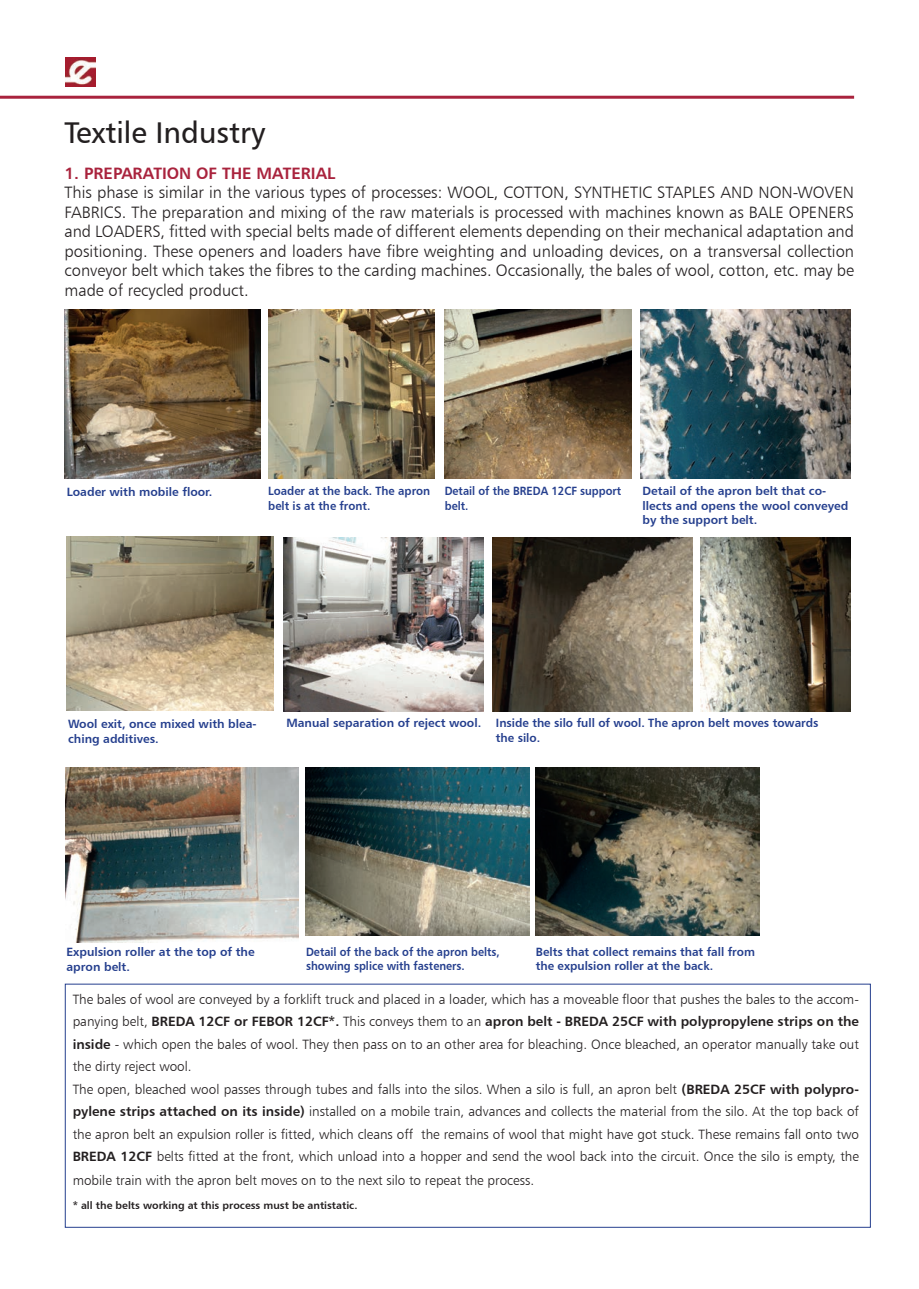
<style>
.page{position:relative;width:919px;height:1289px;background:#fff}
.page>*{position:absolute;margin:0;border:0;box-sizing:border-box;transform-origin:0 0}
.t1{font:30px "Humanist 777 BT Roman B";color:#231f20}
.t2{font:16.5px/19.5px "Humanist 777 BT Light B";color:#231f20;text-align:justify}
.t3{font:16.5px "Humanist 777 BT Bold B";color:#a9233d}
.t4{font:13.5px/22.5px "Humanist 777 BT Light B";color:#231f20}
.t5{font:13.5px "Humanist 777 BT Bold B";color:#231f20}
.t6{font:12px/14.4px "Humanist 777 BT Bold B";color:#253f8e}
.t7{font:12px/14.4px "Humanist 777 BT Bold B";color:#253f8e;scale:.91 1}
.t8{font:12px/14.4px "Humanist 777 BT Bold B";color:#253f8e;scale:.94 1}
.t9{font:10.5px "Humanist 777 BT Bold B";color:#231f20}
.s1{font-family:"Humanist 777 BT Light B"}
.s2{font-family:"Humanist 777 BT Bold B"}
</style>
<div class="page">
<img style="left:66px;top:57px;width:30px;height:29px">
<hr style="left:0;top:96px;width:854px;height:3px;background:#a9233d">
<img style="left:64px;top:309px;width:196px;height:169px">
<img style="left:269px;top:309px;width:166px;height:169px">
<img style="left:444px;top:309px;width:187px;height:170px">
<img style="left:640px;top:309px;width:210px;height:169px">
<img style="left:283px;top:537px;width:201px;height:174px">
<img style="left:492px;top:537px;width:200px;height:174px">
<img style="left:700px;top:537px;width:150px;height:174px">
<img style="left:66px;top:767px;width:232px;height:175px">
<img style="left:305px;top:767px;width:224px;height:168px">
<img style="left:535px;top:767px;width:224px;height:168px">
<img style="left:67px;top:536px;width:206px;height:174px">
<h1 class="t1" style="left:64px;top:114px;width:202px">Textile Industry</h1>
<p class="t3" style="left:64px;top:163px;width:272px">1. PREPARATION OF THE MATERIAL</p>
<p class="t2" style="left:64px;top:182px;width:791px">This phase is similar in the various types of processes: WOOL, COTTON, SYNTHETIC STAPLES AND NON-WOVEN FABRICS. The preparation and mixing of the raw materials is processed with machines known as BALE OPENERS and LOADERS, fitted with special belts made of different elements depending on their mechanical adaptation and positioning. These openers and loaders have fibre weighting and unloading devices, on a transversal collection conveyor belt which takes the fibres to the carding machines. Occasionally, the bales of wool, cotton, etc. may be made of recycled product.</p>
<p class="t6" style="left:67px;top:484px;width:147px">Loader with mobile floor.</p>
<p class="t8" style="left:268px;top:483px;width:174px">Loader at the back. The apron belt is at the front.</p>
<p class="t7" style="left:444px;top:483px;width:195px">Detail of the BREDA 12CF support belt.</p>
<p class="t6" style="left:642px;top:483px;width:207px">Detail of the apron belt that co&shy;llects and opens the wool conveyed by the support belt.</p>
<p class="t6" style="left:68px;top:716px;width:190px">Wool exit, once mixed with blea&shy;ching additives.</p>
<p class="t6" style="left:496px;top:715px;width:324px;text-indent:-209px">Manual separation of reject wool. Inside the silo full of wool. The apron belt moves towards the silo.</p>
<p class="t6" style="left:66px;top:944px;width:190px">Expulsion roller at the top of the apron belt.</p>
<p class="t7" style="left:306px;top:943px;width:214px">Detail of the back of the apron belts, showing splice with fasteners.</p>
<p class="t6" style="left:536px;top:943px;width:221px">Belts that collect remains that fall from the expulsion roller at the back.</p>
<p class="t4" style="left:73px;top:987px;width:787px">The bales of wool are conveyed by a forklift truck and placed in a loader, which has a moveable floor that pushes the bales to the accom-</p>
<p class="t5" style="left:73px;top:1013px;width:787px"><span class="s1">panying belt,</span> BREDA 12CF or FEBOR 12CF*. <span class="s1">This conveys them to an</span> apron belt - BREDA 25CF with polypropylene strips on the</p>
<p class="t4" style="left:73px;top:1032px;width:787px"><span class="s2">inside</span> - which open the bales of wool. They then pass on to an other area for bleaching. Once bleached, an operator manually take out the dirty reject wool.<br>The open, bleached wool passes through tubes and falls into the silos. When a silo is full, an apron belt <span class="s2">(BREDA 25CF with polypro&shy;pylene strips attached on its inside)</span> installed on a mobile train, advances and collects the material from the silo. At the top back of the apron belt an expulsion roller is fitted, which cleans off the remains of wool that might have got stuck. These remains fall onto two <span class="s2">BREDA 12CF</span> belts fitted at the front, which unload into a hopper and send the wool back into the circuit. Once the silo is empty, the</p>
<p class="t4" style="left:73px;top:1169px;width:463px">mobile train with the apron belt moves on to the next silo to repeat the process.</p>
<p class="t9" style="left:73px;top:1199px;width:286px">* all the belts working at this process must be antistatic.</p>
</div>
